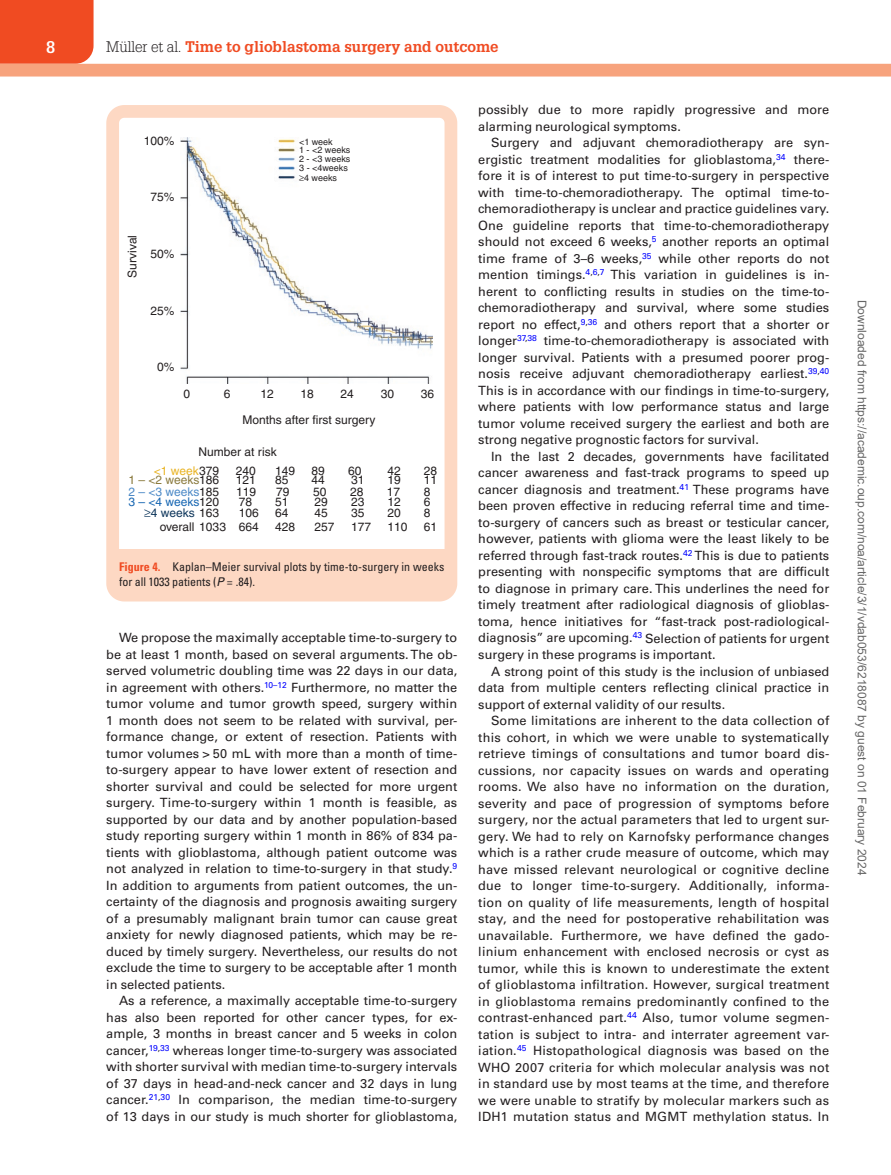
<style>
.page{position:relative;width:891px;height:1175px;background:#fff}
.page>*{position:absolute;margin:0;border:0;box-sizing:border-box;transform-origin:0 0}
.t1{font:700 16.5px "Glypha LT Std";color:#fff}
.t2{font:700 15px "Glypha LT Std";color:#f04b22}
.t3{font:12.75px/16.5px "Univers LT Std";color:#231f20;text-align:justify}
.t4{font:12px/18.9px "Helvetica";color:#231f20}
.t5{font:12px "Arial";color:#666}
.t6{font:condensed 12px/15px "Univers LT Std";color:#231f20}
.t7{font:12px "Helvetica";color:#8b7b3f}
.t8{font:12px "Helvetica";color:#4d8ac7}
.t9{font:12px "Helvetica";color:#1766b2}
.t10{font:12px "Helvetica";color:#0e365b}
.t11{font:9px/9px "Helvetica";color:#231f20}
.s1{font-weight:300;color:#231f20}
.s2{color:#e9b425}
.s3{color:#231f20}
.s4{font-weight:700;color:#f04b22}
.s5{font-style:italic;font-stretch:normal}
</style>
<div class="page">
<div style="left:0;top:0;width:94px;height:64px;background:#f04b22"></div>
<div style="left:0;top:64px;width:891px;height:12px;background:#f7a37d"></div>
<div style="left:110px;top:549px;width:344px;height:44px;background:#fdd8c3"></div>
<img style="left:181px;top:138px;width:252px;height:245px">
<div style="left:106px;top:105px;width:351px;height:496px;border:13px solid #fdd8c3;border-radius:12px"></div>
<p class="t1" style="left:46px;top:37px;width:11px">8</p>
<p class="t2" style="left:106px;top:37px;width:394px"><span class="s1">Müller et al.</span> Time to glioblastoma surgery and outcome</p>
<p class="t4" style="left:144px;top:131px;width:32px">100%</p>
<p class="t4" style="left:150px;top:187px;width:26px">75%</p>
<p class="t4" style="left:123px;top:278px;width:44px;rotate:-90deg">Survival</p>
<p class="t4" style="left:150px;top:244px;width:26px">50%</p>
<p class="t4" style="left:150px;top:302px;width:26px">25%</p>
<p class="t11" style="left:299px;top:137px;width:53px">&lt;1 week<br>1 - &lt;2 weeks<br>2 - &lt;3 weeks<br>3 - &lt;4weeks ≥4 weeks</p>
<p class="t4" style="left:157px;top:358px;width:19px">0%</p>
<p class="t4" style="left:184px;top:385px;width:8px">0</p>
<p class="t4" style="left:224px;top:385px;width:8px">6</p>
<p class="t4" style="left:260px;top:385px;width:15px">12</p>
<p class="t4" style="left:301px;top:385px;width:15px">18</p>
<p class="t4" style="left:341px;top:385px;width:15px">24</p>
<p class="t4" style="left:381px;top:385px;width:15px">30</p>
<p class="t4" style="left:421px;top:385px;width:15px">36</p>
<p class="t4" style="left:242px;top:411px;width:135px">Months after first surgery</p>
<p class="t4" style="left:154px;top:442px;width:124px;text-indent:45px">Number at risk <span class="s2">&lt;1 week</span>379</p>
<p class="t4" style="left:236px;top:461px;width:22px">240</p>
<p class="t4" style="left:275px;top:461px;width:22px">149</p>
<p class="t4" style="left:312px;top:461px;width:15px">89</p>
<p class="t4" style="left:348px;top:461px;width:15px">60</p>
<p class="t4" style="left:387px;top:461px;width:15px">42</p>
<p class="t4" style="left:424px;top:466px;width:15px;line-height:9.6px">28<br>11</p>
<p class="t4" style="left:424px;top:487px;width:8px;line-height:9.9px">8<br>6</p>
<p class="t7" style="left:128px;top:473px;width:92px">1 – &lt;2 weeks<span class="s3">186</span></p>
<p class="t4" style="left:236px;top:471px;width:22px">121</p>
<p class="t4" style="left:275px;top:471px;width:15px">85</p>
<p class="t4" style="left:312px;top:471px;width:15px">44</p>
<p class="t4" style="left:351px;top:471px;width:15px">31</p>
<p class="t4" style="left:387px;top:471px;width:15px">19</p>
<p class="t8" style="left:128px;top:485px;width:92px">2 – &lt;3 weeks<span class="s3">185</span></p>
<p class="t4" style="left:236px;top:482px;width:22px">119</p>
<p class="t4" style="left:276px;top:482px;width:15px">79</p>
<p class="t4" style="left:313px;top:482px;width:15px">50</p>
<p class="t4" style="left:350px;top:482px;width:15px">28</p>
<p class="t4" style="left:387px;top:482px;width:15px">17</p>
<p class="t9" style="left:128px;top:495px;width:92px">3 – &lt;4 weeks<span class="s3">120</span></p>
<p class="t4" style="left:239px;top:492px;width:15px">78</p>
<p class="t4" style="left:275px;top:492px;width:15px">51</p>
<p class="t4" style="left:315px;top:492px;width:15px">29</p>
<p class="t4" style="left:351px;top:492px;width:15px">23</p>
<p class="t4" style="left:387px;top:492px;width:15px">12</p>
<p class="t10" style="left:144px;top:505px;width:77px">≥4 weeks <span class="s3">163</span></p>
<p class="t4" style="left:239px;top:503px;width:22px">106</p>
<p class="t4" style="left:275px;top:503px;width:15px">64</p>
<p class="t4" style="left:315px;top:503px;width:15px">45</p>
<p class="t4" style="left:351px;top:503px;width:15px">35</p>
<p class="t4" style="left:387px;top:503px;width:15px">20</p>
<p class="t4" style="left:424px;top:503px;width:8px">8</p>
<p class="t4" style="left:160px;top:517px;width:101px">overall 1033 664</p>
<p class="t4" style="left:275px;top:517px;width:22px">428</p>
<p class="t4" style="left:315px;top:517px;width:22px">257</p>
<p class="t4" style="left:351px;top:517px;width:22px">177</p>
<p class="t4" style="left:388px;top:517px;width:22px">110</p>
<p class="t4" style="left:424px;top:517px;width:15px">61</p>
<p class="t6" style="left:119px;top:559px;width:327px"><span class="s4">Figure 4.</span> Kaplan–Meier survival plots by time-to-surgery in weeks for all 1033 patients (<span class="s5">P</span> = .84).</p>
<p class="t3" style="left:106px;top:629px;width:353px;text-indent:13px">We propose the maximally acceptable time-to-surgery to be at least 1 month, based on several arguments. The ob&shy;served volumetric doubling time was 22 days in our data, in agreement with others.<sup>10–12</sup> Furthermore, no matter the tumor volume and tumor growth speed, surgery within 1 month does not seem to be related with survival, per&shy;formance change, or extent of resection. Patients with tumor volumes &gt; 50 mL with more than a month of time&shy;to-surgery appear to have lower extent of resection and shorter survival and could be selected for more urgent surgery. Time-to-surgery within 1 month is feasible, as supported by our data and by another population-based study reporting surgery within 1 month in 86% of 834 pa&shy;tients with glioblastoma, although patient outcome was not analyzed in relation to time-to-surgery in that study.<sup>9<br></sup>In addition to arguments from patient outcomes, the un&shy;certainty of the diagnosis and prognosis awaiting surgery of a presumably malignant brain tumor can cause great anxiety for newly diagnosed patients, which may be re&shy;duced by timely surgery. Nevertheless, our results do not exclude the time to surgery to be acceptable after 1 month in selected patients.</p>
<p class="t3" style="left:106px;top:992px;width:353px;text-indent:13px">As a reference, a maximally acceptable time-to-surgery has also been reported for other cancer types, for ex&shy;ample, 3 months in breast cancer and 5 weeks in colon cancer,<sup>19</sup><sup>,</sup><sup>33</sup> whereas longer time-to-surgery was associated with shorter survival with median time-to-surgery intervals of 37 days in head-and-neck cancer and 32 days in lung cancer.<sup>21</sup><sup>,</sup><sup>30</sup> In comparison, the median time-to-surgery of 13 days in our study is much shorter for glioblastoma,</p>
<p class="t3" style="left:478px;top:102px;width:353px">possibly due to more rapidly progressive and more alarming neurological symptoms.</p>
<p class="t3" style="left:478px;top:135px;width:353px;text-indent:13px">Surgery and adjuvant chemoradiotherapy are syn&shy;ergistic treatment modalities for glioblastoma,<sup>34</sup> there&shy;fore it is of interest to put time-to-surgery in perspective with time-to-chemoradiotherapy. The optimal time-to&shy;chemoradiotherapy is unclear and practice guidelines vary.<br>One guideline reports that time-to-chemoradiotherapy should not exceed 6 weeks,<sup>5</sup> another reports an optimal time frame of 3–6 weeks,<sup>35</sup> while other reports do not mention timings.<sup>4</sup><sup>,</sup><sup>6</sup><sup>,</sup><sup>7</sup> This variation in guidelines is in&shy;herent to conflicting results in studies on the time-to&shy;chemoradiotherapy and survival, where some studies report no effect,<sup>9</sup><sup>,</sup><sup>36</sup> and others report that a shorter or longer<sup>37</sup><sup>,</sup><sup>38</sup> time-to-chemoradiotherapy is associated with longer survival. Patients with a presumed poorer prog&shy;nosis receive adjuvant chemoradiotherapy earliest.<sup>39</sup><sup>,</sup><sup>40<br></sup>This is in accordance with our findings in time-to-surgery, where patients with low performance status and large tumor volume received surgery the earliest and both are strong negative prognostic factors for survival.</p>
<p class="t3" style="left:478px;top:448px;width:353px;text-indent:13px">In the last 2 decades, governments have facilitated cancer awareness and fast-track programs to speed up cancer diagnosis and treatment.<sup>41</sup> These programs have been proven effective in reducing referral time and time&shy;to-surgery of cancers such as breast or testicular cancer, however, patients with glioma were the least likely to be referred through fast-track routes.<sup>42</sup> This is due to patients presenting with nonspecific symptoms that are difficult to diagnose in primary care. This underlines the need for timely treatment after radiological diagnosis of glioblas&shy;toma, hence initiatives for “fast-track post-radiological&shy;diagnosis” are upcoming.<sup>43</sup> Selection of patients for urgent surgery in these programs is important.</p>
<p class="t3" style="left:478px;top:663px;width:353px;text-indent:13px">A strong point of this study is the inclusion of unbiased data from multiple centers reflecting clinical practice in support of external validity of our results.</p>
<p class="t3" style="left:478px;top:712px;width:353px;text-indent:13px">Some limitations are inherent to the data collection of this cohort, in which we were unable to systematically retrieve timings of consultations and tumor board dis&shy;cussions, nor capacity issues on wards and operating rooms. We also have no information on the duration, severity and pace of progression of symptoms before surgery, nor the actual parameters that led to urgent sur&shy;gery. We had to rely on Karnofsky performance changes which is a rather crude measure of outcome, which may have missed relevant neurological or cognitive decline due to longer time-to-surgery. Additionally, informa&shy;tion on quality of life measurements, length of hospital stay, and the need for postoperative rehabilitation was unavailable. Furthermore, we have defined the gado&shy;linium enhancement with enclosed necrosis or cyst as tumor, while this is known to underestimate the extent of glioblastoma infiltration. However, surgical treatment in glioblastoma remains predominantly confined to the contrast-enhanced part.<sup>44</sup> Also, tumor volume segmen&shy;tation is subject to intra- and interrater agreement var&shy;iation.<sup>45</sup> Histopathological diagnosis was based on the WHO 2007 criteria for which molecular analysis was not in standard use by most teams at the time, and therefore we were unable to stratify by molecular markers such as IDH1 mutation status and MGMT methylation status. In</p>
<p class="t5" style="left:866px;top:300px;width:577px;rotate:90deg">Downloaded from https://academic.oup.com/noa/article/3/1/vdab053/6218087 by guest on 01 February 2024</p>
</div>
